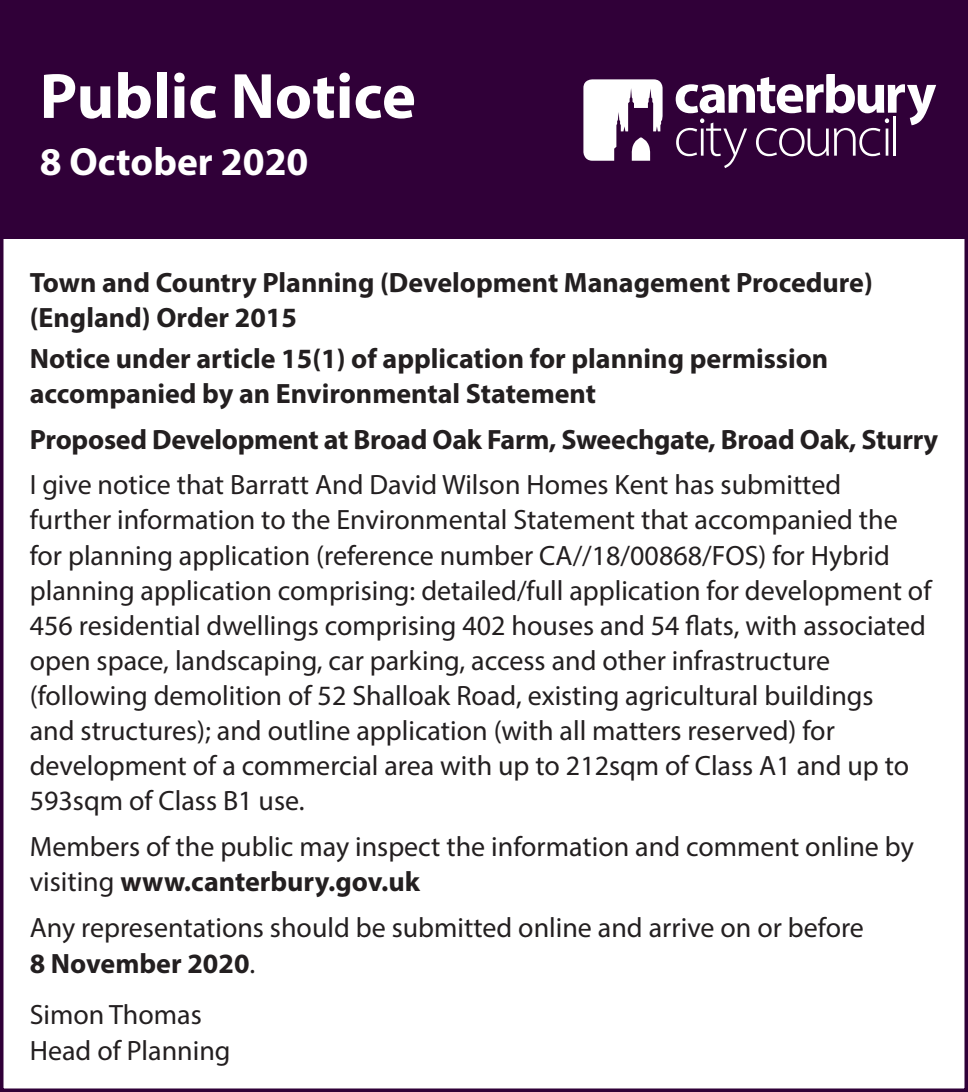
<style>
.page{position:relative;width:968px;height:1092px;background:#fff}
.page>*{position:absolute;margin:0;border:0;box-sizing:border-box;transform-origin:0 0}
.t1{font:700 64.4px "Myriad Pro";color:#fff}
.t2{font:700 39.55px "Myriad Pro";color:#fff}
.t3{font:28px/35px "Myriad Pro";color:#231f20}
.t4{font:700 28px/35px "Myriad Pro";color:#231f20}
.s1{font-weight:700}
</style>
<div class="page">
<div style="left:0;top:0;width:967px;height:238px;background:#300038"></div>
<svg style="left:583px;top:79px;width:79px;height:82px"></svg>
<svg style="left:675px;top:74px;width:261px;height:94px"></svg>
<hr style="left:885px;top:128px;width:3px;height:28px;background:#fff">
<hr style="left:893px;top:116px;width:3px;height:40px;background:#fff">
<h1 class="t1" style="left:40px;top:54px;width:378px">Public Notice</h1>
<h2 class="t2" style="left:40px;top:136px;width:270px">8 October 2020</h2>
<p class="t4" style="left:30px;top:264px;width:844px">Town and Country Planning (Development Management Procedure) (England) Order 2015</p>
<p class="t4" style="left:30px;top:339px;width:800px">Notice under article 15(1) of application for planning permission accompanied by an Environmental Statement</p>
<p class="t4" style="left:30px;top:420px;width:909px">Proposed Development at Broad Oak Farm, Sweechgate, Broad Oak, Sturry</p>
<p class="t3" style="left:30px;top:467px;width:903px">I give notice that Barratt And David Wilson Homes Kent has submitted<br>further information to the Environmental Statement that accompanied the for planning application (reference number CA//18/00868/FOS) for Hybrid planning application comprising: detailed/full application for development of 456 residential dwellings comprising 402 houses and 54 flats, with associated open space, landscaping, car parking, access and other infrastructure (following demolition of 52 Shalloak Road, existing agricultural buildings<br>and structures); and outline application (with all matters reserved) for development of a commercial area with up to 212sqm of Class A1 and up to 593sqm of Class B1 use.</p>
<p class="t3" style="left:30px;top:828px;width:885px">Members of the public may inspect the information and comment online by visiting <span class="s1">www.canterbury.gov.uk</span></p>
<p class="t3" style="left:30px;top:908px;width:835px;line-height:36.8px">Any representations should be submitted online and arrive on or before<br><span class="s1">8 November 2020</span>.</p>
<p class="t3" style="left:30px;top:995px;width:202px;line-height:36.8px">Simon Thomas<br>Head of Planning</p>
</div>
